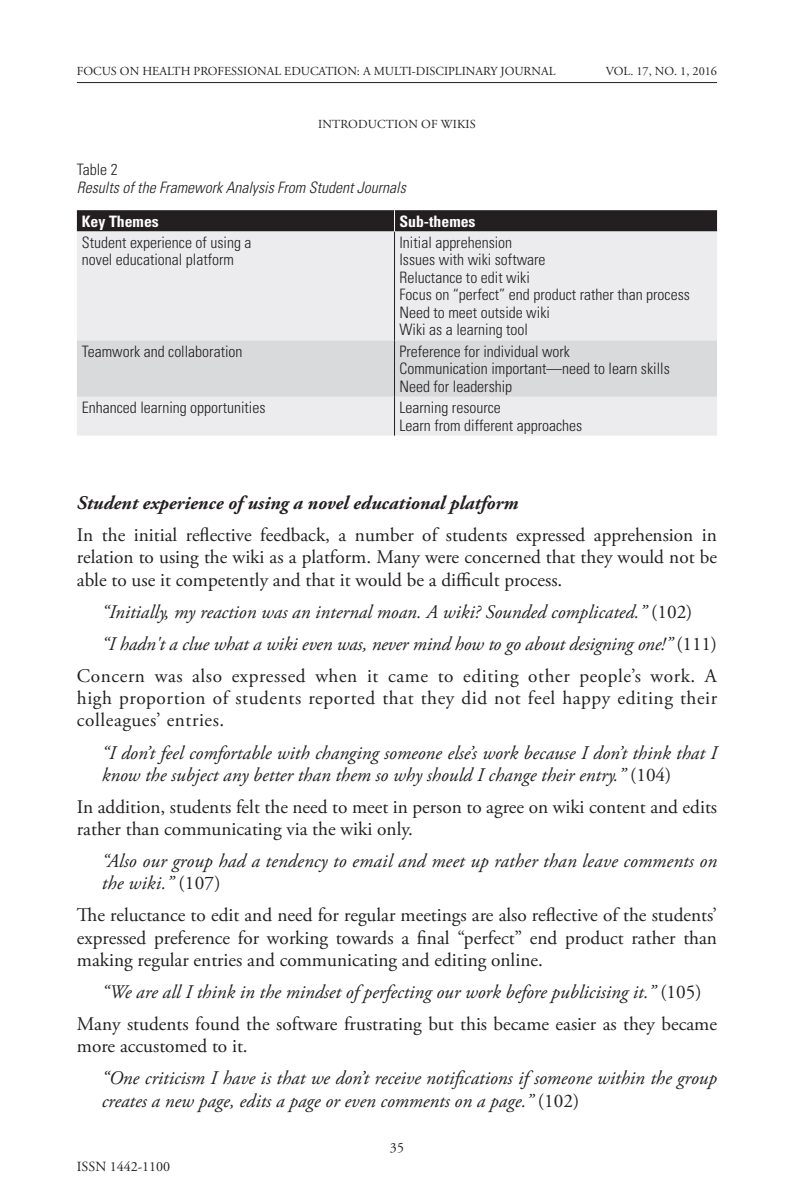
<style>
.page{position:relative;width:794px;height:1196px;background:#fff}
.page>*{position:absolute;margin:0;border:0;box-sizing:border-box;transform-origin:0 0}
.body_text{font:19.25px/22.2px "Adobe Garamond Pro";color:#231f20;text-align:justify}
.indent{font:italic 19.25px/22.2px "Adobe Garamond Pro";color:#231f20}
.subhead_3{font:italic 700 19.25px "Adobe Garamond Pro";color:#231f20}
.table_text{font:300 condensed 15.75px/17.5px "Univers LT Std";color:#231f20}
.table_text-2{font:italic 300 condensed 15.75px "Univers LT Std";color:#231f20}
.table_text-3{font:700 condensed 15.75px "Univers LT Std";color:#fff}
.t1{font:14px "Adobe Garamond Pro";color:#231f20}
.t2{font:12.25px "Adobe Garamond Pro";color:#231f20}
.s1{font-style:normal}
</style>
<div class="page">
<hr style="left:77px;top:82px;width:640px;height:1px;background:#231f20">
<div style="left:77px;top:231px;width:640px;height:204px;background:#ececee"></div>
<div style="left:77px;top:340px;width:640px;height:57px;background:#d9dadc"></div>
<hr style="left:394px;top:231px;width:1px;height:109px;background:#231f20">
<hr style="left:394px;top:340px;width:1px;height:57px;background:#231f20">
<hr style="left:394px;top:397px;width:1px;height:38px;background:#231f20">
<div style="left:77px;top:210px;width:640px;height:21px;background:#231f20"></div>
<p class="t2" style="left:77px;top:64px;width:480px">FOCUS ON HEALTH PROFESSIONAL EDUCATION: A MULTI-DISCIPLINARY JOURNAL</p>
<p class="t2" style="left:606px;top:64px;width:113px">VOL. 17, NO. 1, 2016</p>
<p class="t2" style="left:318px;top:117px;width:159px">INTRODUCTION OF WIKIS</p>
<p class="table_text" style="left:77px;top:161px;width:42px">Table 2</p>
<p class="table_text-2" style="left:77px;top:178px;width:330px">Results of the Framework Analysis From Student Journals</p>
<p class="table_text-3" style="left:82px;top:211px;width:78px">Key Themes</p>
<p class="table_text-3" style="left:399px;top:211px;width:78px">Sub-themes</p>
<p class="table_text" style="left:82px;top:234px;width:171px">Student experience of using a novel educational platform</p>
<p class="table_text" style="left:399px;top:234px;width:114px">Initial apprehension</p>
<p class="table_text" style="left:399px;top:251px;width:148px">Issues with wiki software</p>
<p class="table_text" style="left:399px;top:269px;width:132px">Reluctance to edit wiki</p>
<p class="table_text" style="left:399px;top:286px;width:292px">Focus on “perfect” end product rather than process</p>
<p class="table_text" style="left:399px;top:304px;width:152px">Need to meet outside wiki</p>
<p class="table_text" style="left:399px;top:321px;width:130px">Wiki as a learning tool</p>
<p class="table_text" style="left:82px;top:342px;width:162px">Teamwork and collaboration</p>
<p class="table_text" style="left:399px;top:342px;width:172px">Preference for individual work</p>
<p class="table_text" style="left:399px;top:360px;width:272px">Communication important—need to learn skills</p>
<p class="table_text" style="left:399px;top:377px;width:114px">Need for leadership</p>
<p class="table_text" style="left:82px;top:399px;width:185px">Enhanced learning opportunities</p>
<p class="table_text" style="left:399px;top:399px;width:103px">Learning resource</p>
<p class="table_text" style="left:399px;top:416px;width:184px">Learn from different approaches</p>
<p class="subhead_3" style="left:77px;top:492px;width:443px">Student experience of using a novel educational platform</p>
<p class="body_text" style="left:77px;top:524px;width:641px">In the initial reflective feedback, a number of students expressed apprehension in relation to using the wiki as a platform. Many were concerned that they would not be able to use it competently and that it would be a difficult process.</p>
<p class="indent" style="left:102px;top:601px;width:592px">“Initially, my reaction was an internal moan. A wiki? Sounded complicated.” <span class="s1">(102)</span></p>
<p class="indent" style="left:102px;top:633px;width:617px">“I hadn't a clue what a wiki even was, never mind how to go about designing one!” <span class="s1">(111)</span></p>
<p class="body_text" style="left:77px;top:665px;width:642px">Concern was also expressed when it came to editing other people’s work. A high proportion of students reported that they did not feel happy editing their colleagues’ entries.</p>
<p class="indent" style="left:102px;top:742px;width:617px">“I don’t feel comfortable with changing someone else’s work because I don’t think that I know the subject any better than them so why should I change their entry.” <span class="s1">(104)</span></p>
<p class="body_text" style="left:77px;top:796px;width:642px">In addition, students felt the need to meet in person to agree on wiki content and edits rather than communicating via the wiki only.</p>
<p class="indent" style="left:102px;top:850px;width:617px">“Also our group had a tendency to email and meet up rather than leave comments on the wiki.” <span class="s1">(107)</span></p>
<p class="body_text" style="left:77px;top:905px;width:642px">The reluctance to edit and need for regular meetings are also reflective of the students’ expressed preference for working towards a final “perfect” end product rather than making regular entries and communicating and editing online.</p>
<p class="indent" style="left:102px;top:981px;width:601px">“We are all I think in the mindset of perfecting our work before publicising it.” <span class="s1">(105)</span></p>
<p class="body_text" style="left:77px;top:1013px;width:641px">Many students found the software frustrating but this became easier as they became more accustomed to it.</p>
<p class="indent" style="left:102px;top:1067px;width:617px">“One criticism I have is that we don’t receive notifications if someone within the group creates a new page, edits a page or even comments on a page.” <span class="s1">(102)</span></p>
<p class="t1" style="left:77px;top:1158px;width:95px">ISSN 1442-1100</p>
<p class="t1" style="left:390px;top:1138px;width:15px">35</p>
</div>
